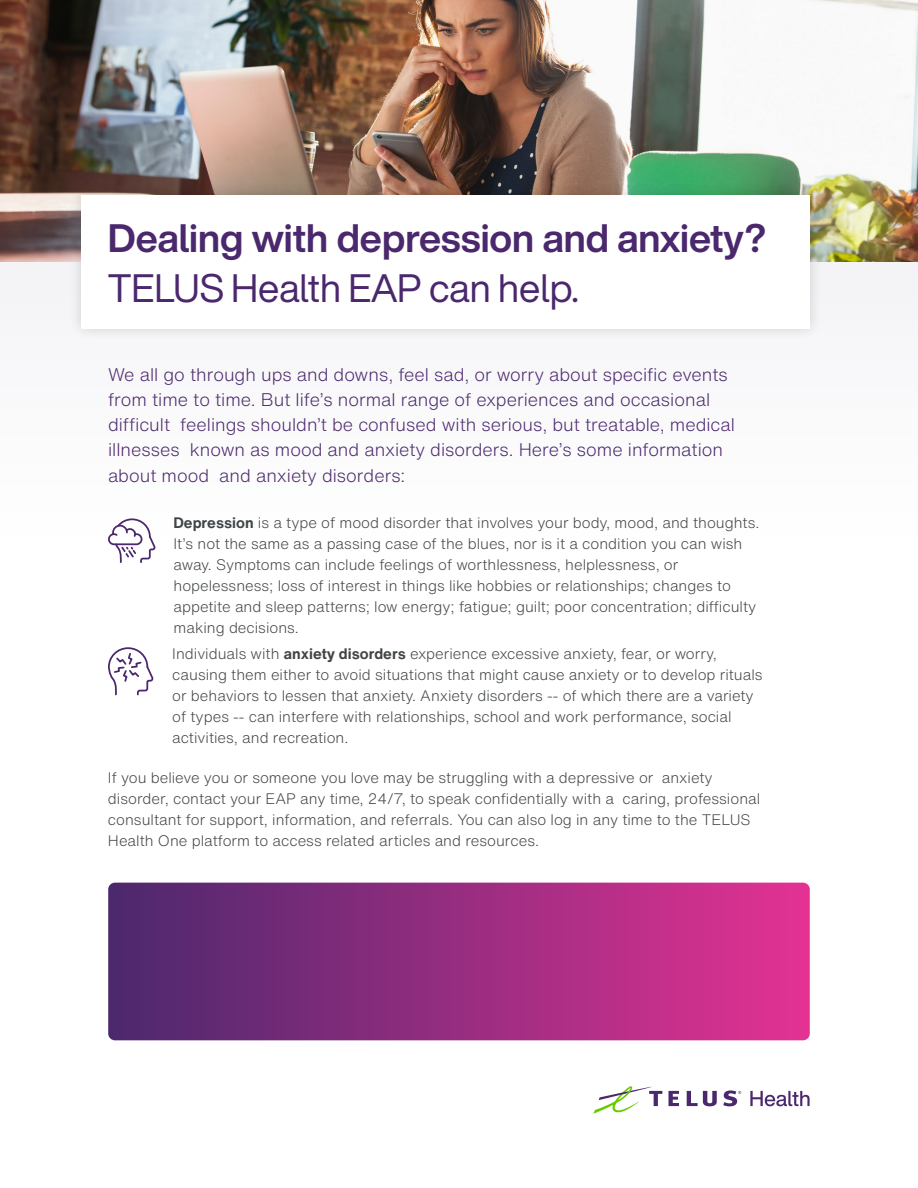
<style>
.page{position:relative;width:918px;height:1188px;background:#fff}
.page>*{position:absolute;margin:0;border:0;box-sizing:border-box;transform-origin:0 0}
.t1{font:700 39px "Helvetica Now Display";color:#4b286d}
.t2{font:39px "Helvetica Now Display";color:#4b286d}
.t3{font:300 18px/25.3px "Helvetica Now Text";color:#4b286d}
.t4{font:300 15px/21px "Helvetica Now Text";color:#414547}
.s1{font-weight:700}
</style>
<div class="page">
<img style="left:0;top:0;width:918px;height:262px">
<div style="left:68px;top:182px;width:755px;height:160px;background:#000;opacity:.15"></div>
<div style="left:81px;top:195px;width:729px;height:134px;background:#fff"></div>
<svg style="left:108px;top:518px;width:47px;height:45px"></svg>
<svg style="left:108px;top:647px;width:45px;height:48px"></svg>
<svg style="left:108px;top:883px;width:702px;height:157px;background:#962e80"></svg>
<svg style="left:669px;top:1091px;width:10px;height:15px"></svg>
<svg style="left:687px;top:1091px;width:30px;height:15px"></svg>
<svg style="left:594px;top:1086px;width:68px;height:28px"></svg>
<svg style="left:723px;top:1090px;width:18px;height:16px"></svg>
<svg style="left:750px;top:1091px;width:60px;height:15px"></svg>
<h1 class="t1" style="left:108px;top:212px;width:660px">Dealing with depression and anxiety?</h1>
<h1 class="t2" style="left:108px;top:261px;width:473px">TELUS Health EAP can help.</h1>
<p class="t3" style="left:108px;top:362px;width:629px">We all go through ups and downs, feel sad, or worry about specific events from time to time. But life’s normal range of experiences and occasional difficult feelings shouldn’t be confused with serious, but treatable, medical illnesses known as mood and anxiety disorders. Here’s some information about mood and anxiety disorders:</p>
<p class="t4" style="left:174px;top:512px;width:587px"><span class="s1">Depression</span> is a type of mood disorder that involves your body, mood, and thoughts.<br>It’s not the same as a passing case of the blues, nor is it a condition you can wish away. Symptoms can include feelings of worthlessness, helplessness, or hopelessness; loss of interest in things like hobbies or relationships; changes to appetite and sleep patterns; low energy; fatigue; guilt; poor concentration; difficulty making decisions.</p>
<p class="t4" style="left:172px;top:643px;width:592px">Individuals with <span class="s1">anxiety disorders</span> experience excessive anxiety, fear, or worry, causing them either to avoid situations that might cause anxiety or to develop rituals or behaviors to lessen that anxiety. Anxiety disorders -- of which there are a variety of types -- can interfere with relationships, school and work performance, social activities, and recreation.</p>
<p class="t4" style="left:108px;top:767px;width:654px">If you believe you or someone you love may be struggling with a depressive or anxiety disorder, contact your EAP any time, 24/7, to speak confidentially with a caring, professional consultant for support, information, and referrals. You can also log in any time to the TELUS Health One platform to access related articles and resources.</p>
</div>
